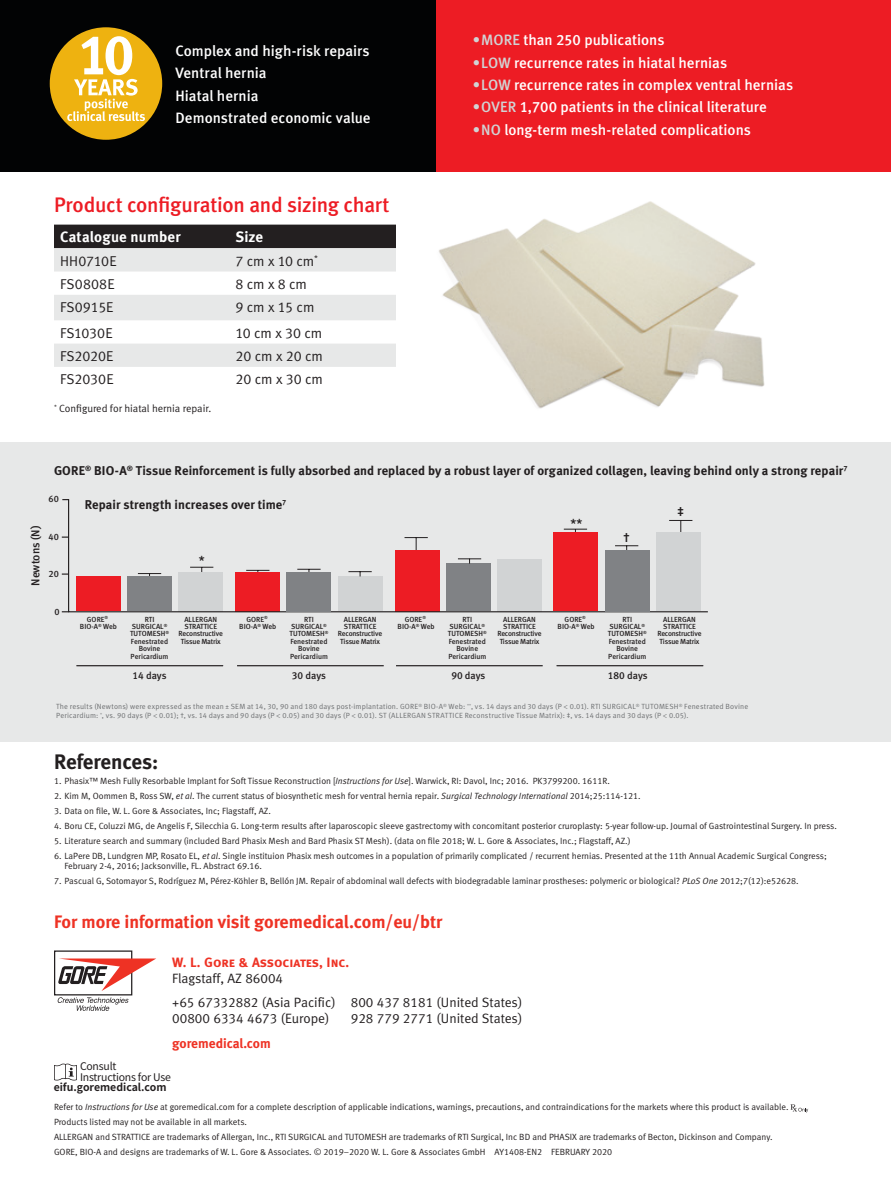
<style>
.page{position:relative;width:891px;height:1188px;background:#fff}
.page>*{position:absolute;margin:0;border:0;box-sizing:border-box;transform-origin:0 0}
.t1{font:21px "Meta Medium LF";letter-spacing:-.015em;color:#ed1c24}
.t2{font:21px "Meta Bold LF";letter-spacing:-.005em;color:#231f20}
.t3{font:18px "Meta Bold LF";color:#ee3224}
.t4{font:15px/22.4px "Meta Medium LF";color:#fff}
.t5{font:15px "Meta Bold LF";letter-spacing:.01em;color:#fff}
.t6{font:14.25px "Meta Normal LF";color:#231f20}
.t7{font:13.5px/24.3px "Meta Normal LF";color:#231f20}
.t8{font:13.5px "Meta Bold LF Caps";letter-spacing:-.005em;color:#ee3224}
.t9{font:13.5px "Meta Bold LF";color:#ee3224}
.t10{font:12.9px "Meta Medium LF";color:#231f20}
.t11{font:12.9px "Meta Medium LF Caps";color:#231f20}
.t12{font:12.75px "Meta Bold LF";letter-spacing:.01em;color:#231f20}
.t13{font:11.7px "Meta Medium LF";letter-spacing:-.005em;color:#231f20}
.t14{font:10.5px "Meta Normal LF";color:#231f20}
.t15{font:10.5px/10.5px "Noto Sans CJ Ksc";letter-spacing:-.02em;color:#231f20}
.t16{font:700 10.5px "Noto Sans CJ Ksc";color:#231f20}
.t17{font:10.2px "Meta Medium LF";letter-spacing:-.005em;color:#231f20}
.t18{font:9.3px "Meta Medium LF";color:#231f20}
.t19{font:9px/15px "Meta Normal LF";color:#231f20}
.t20{font:7.5px/9px "Meta Normal LF";letter-spacing:.025em;color:#6d6f71}
.t21{font:7.35px/7.4px "Meta Medium LF";color:#231f20;text-align:center}
.t22{font:7.35px/7.4px "Meta Medium LF";letter-spacing:-.03em;color:#231f20;text-align:center}
.s1{color:#d1d3d4}
.s2{font-family:"Myriad Pro"}
.s3{font-style:italic}
</style>
<div class="page">
<div style="left:387px;top:0;width:504px;height:171px;background:#ed1c24"></div>
<div style="left:0;top:0;width:436px;height:171px;background:#020304"></div>
<div style="left:0;top:442px;width:891px;height:300px;background:#e7e8e8"></div>
<img style="left:439px;top:201px;width:326px;height:208px">
<svg style="left:791px;top:1104px;width:17px;height:8px"></svg>
<svg style="left:54px;top:225px;width:342px;height:47px;background:#878586"></svg>
<svg style="left:54px;top:295px;width:342px;height:72px"></svg>
<div style="left:50px;top:27px;width:112px;height:113px;background:#eeb210;border-radius:50%"></div>
<svg style="left:67px;top:36px;width:78px;height:85px"></svg>
<svg style="left:61px;top:499px;width:647px;height:168px"></svg>
<div style="left:127px;top:576px;width:45px;height:35px;background:#808285"></div>
<div style="left:287px;top:572px;width:44px;height:39px;background:#808285"></div>
<div style="left:605px;top:550px;width:45px;height:61px;background:#808285"></div>
<div style="left:54px;top:950px;width:78px;height:45px;border:1px solid #231f20"></div>
<svg style="left:57px;top:997px;width:72px;height:14px"></svg>
<svg style="left:58px;top:959px;width:98px;height:32px"></svg>
<svg style="left:54px;top:1064px;width:23px;height:17px"></svg>
<h3 class="t4" style="left:176px;top:39px;width:197px">Complex and high‑risk repairs<br>Ventral hernia<br>Hiatal hernia<br>Demonstrated economic value</h3>
<h1 class="t1" style="left:54px;top:192px;width:337px">Product configuration and sizing chart</h1>
<h3 class="t5" style="left:60px;top:228px;width:122px">Catalogue number</h3>
<h3 class="t5" style="left:236px;top:228px;width:29px">Size</h3>
<h3 class="t6" style="left:60px;top:252px;width:58px">HH0710E</h3>
<h3 class="t6" style="left:236px;top:252px;width:84px">7 cm x 10 cm<sup>*</sup></h3>
<h3 class="t6" style="left:60px;top:276px;width:56px">FS0808E</h3>
<h3 class="t6" style="left:236px;top:276px;width:73px">8 cm x 8 cm</h3>
<h3 class="t6" style="left:60px;top:299px;width:55px">FS0915E</h3>
<h3 class="t6" style="left:236px;top:299px;width:81px">9 cm x 15 cm</h3>
<h3 class="t6" style="left:60px;top:324px;width:54px">FS1030E</h3>
<h3 class="t6" style="left:236px;top:324px;width:88px">10 cm x 30 cm</h3>
<h3 class="t6" style="left:60px;top:348px;width:55px">FS2020E</h3>
<h3 class="t6" style="left:236px;top:348px;width:89px">20 cm x 20 cm</h3>
<h3 class="t6" style="left:60px;top:371px;width:55px">FS2030E</h3>
<h3 class="t6" style="left:236px;top:371px;width:89px">20 cm x 30 cm</h3>
<p class="t14" style="left:54px;top:403px;width:159px"><sup>*</sup> Configured for hiatal hernia repair.</p>
<h3 class="t4" style="left:473px;top:29px;width:193px"><span class="s1">•MORE</span> than 250 publications</h3>
<h3 class="t4" style="left:473px;top:51px;width:256px"><span class="s1">•LOW</span> recurrence rates in hiatal hernias</h3>
<h3 class="t4" style="left:473px;top:74px;width:322px"><span class="s1">•LOW</span> recurrence rates in complex ventral hernias</h3>
<h3 class="t4" style="left:473px;top:96px;width:296px"><span class="s1">•OVER</span> 1,700 patients in the clinical literature</h3>
<h3 class="t4" style="left:473px;top:118px;width:280px"><span class="s1">•NO</span> long-term mesh-related complications</h3>
<h3 class="t12" style="left:54px;top:463px;width:795px">GORE<sup>®</sup> BIO-A<sup>®</sup> Tissue Reinforcement is fully absorbed and replaced by a robust layer of organized collagen, leaving behind only a strong repair<sup>7</sup></h3>
<h3 class="t12" style="left:85px;top:497px;width:203px">Repair strength increases over time<sup>7</sup></h3>
<p class="t18" style="left:49px;top:494px;width:12px">60</p>
<h3 class="t11" style="left:678px;top:504px;width:8px">‡</h3>
<p class="t13" style="left:29px;top:586px;width:62px;rotate:-90deg">Newtons (N)</p>
<p class="t18" style="left:49px;top:531px;width:12px">40</p>
<p class="t18" style="left:49px;top:569px;width:12px">20</p>
<p class="t18" style="left:54px;top:607px;width:7px">0</p>
<h3 class="t10" style="left:199px;top:553px;width:7px">*</h3>
<h3 class="t10" style="left:571px;top:516px;width:13px">**</h3>
<h3 class="t11" style="left:624px;top:530px;width:8px">†</h3>
<p class="t21" style="left:80px;top:615px;width:39px">GORE<sup>®<br></sup>BIO-A<sup>®</sup> Web</p>
<p class="t21" style="left:130px;top:615px;width:40px">RTI<br>SURGICAL<sup>®<br></sup>TUTOMESH<sup>®<br></sup>Fenestrated<br>Bovine<br>Pericardium</p>
<p class="t22" style="left:179px;top:615px;width:46px">ALLERGAN<br>STRATTICE<br>Reconstructive<br>Tissue Matrix</p>
<p class="t21" style="left:239px;top:615px;width:39px">GORE<sup>®<br></sup>BIO-A<sup>®</sup> Web</p>
<p class="t21" style="left:290px;top:615px;width:40px">RTI<br>SURGICAL<sup>®<br></sup>TUTOMESH<sup>®<br></sup>Fenestrated<br>Bovine<br>Pericardium</p>
<p class="t22" style="left:338px;top:615px;width:46px">ALLERGAN<br>STRATTICE<br>Reconstructive<br>Tissue Matrix</p>
<p class="t21" style="left:398px;top:615px;width:39px">GORE<sup>®<br></sup>BIO-A<sup>®</sup> Web</p>
<p class="t21" style="left:448px;top:615px;width:40px">RTI<br>SURGICAL<sup>®<br></sup>TUTOMESH<sup>®<br></sup>Fenestrated<br>Bovine<br>Pericardium</p>
<p class="t22" style="left:497px;top:615px;width:46px">ALLERGAN<br>STRATTICE<br>Reconstructive<br>Tissue Matrix</p>
<p class="t21" style="left:558px;top:615px;width:39px">GORE<sup>®<br></sup>BIO-A<sup>®</sup> Web</p>
<p class="t21" style="left:608px;top:615px;width:40px">RTI<br>SURGICAL<sup>®<br></sup>TUTOMESH<sup>®<br></sup>Fenestrated<br>Bovine<br>Pericardium</p>
<p class="t22" style="left:657px;top:615px;width:46px">ALLERGAN<br>STRATTICE<br>Reconstructive<br>Tissue Matrix</p>
<p class="t17" style="left:133px;top:669px;width:36px">14 days</p>
<p class="t17" style="left:292px;top:669px;width:36px">30 days</p>
<p class="t17" style="left:451px;top:669px;width:36px">90 days</p>
<p class="t17" style="left:608px;top:669px;width:41px">180 days</p>
<p class="t20" style="left:56px;top:702px;width:694px">The results (Newtons) were expressed as the mean ± SEM at 14, 30, 90 and 180 days post-implantation. GORE<sup>®</sup> BIO-A<sup>®</sup> Web: <sup>**</sup>, vs. 14 days and 30 days (P <span class="s2">&lt;</span> 0.01). RTI SURGICAL<sup>®</sup> TUTOMESH<sup>®</sup> Fenestrated Bovine<br>Pericardium: <sup>*</sup>, vs. 90 days (P <span class="s2">&lt;</span> 0.01); †, vs. 14 days and 90 days (P <span class="s2">&lt;</span> 0.05) and 30 days (P <span class="s2">&lt;</span> 0.01). ST (ALLERGAN STRATTICE Reconstructive Tissue Matrix): ‡, vs. 14 days and 30 days (P <span class="s2">&lt;</span> 0.05).</p>
<h1 class="t2" style="left:54px;top:749px;width:106px">References:</h1>
<p class="t19" style="left:54px;top:773px;width:557px">1. Phasix™ Mesh Fully Resorbable Implant for Soft Tissue Reconstruction [<span class="s3">Instructions for Use</span>]. Warwick, RI: Davol, Inc; 2016. PK3799200. 1611R.</p>
<p class="t19" style="left:54px;top:788px;width:588px">2. Kim M, Oommen B, Ross SW, <span class="s3">et al</span>. The current status of biosynthetic mesh for ventral hernia repair. <span class="s3">Surgical Technology International</span> 2014;25:114-121.</p>
<p class="t19" style="left:54px;top:803px;width:218px">3. Data on file, W. L. Gore &amp; Associates, Inc; Flagstaff, AZ.</p>
<p class="t19" style="left:54px;top:818px;width:784px">4. Boru CE, Coluzzi MG, de Angelis F, Silecchia G. Long-term results after laparoscopic sleeve gastrectomy with concomitant posterior cruroplasty: 5-year follow-up. Journal of Gastrointestinal Surgery. In press.</p>
<p class="t19" style="left:54px;top:833px;width:578px">5. Literature search and summary (included Bard Phasix Mesh and Bard Phasix ST Mesh). (data on file 2018; W. L. Gore &amp; Associates, Inc.; Flagstaff, AZ.)</p>
<p class="t19" style="left:65px;top:850px;width:764px;line-height:10.5px;text-indent:-11px">6. LaPere DB, Lundgren MP, Rosato EL, <span class="s3">et al</span>. Single instituion Phasix mesh outcomes in a population of primarily complicated / recurrent hernias. Presented at the 11th Annual Academic Surgical Congress;<br>February 2-4, 2016; Jacksonville, FL. Abstract 69.16.</p>
<p class="t19" style="left:54px;top:873px;width:746px">7. Pascual G, Sotomayor S, Rodríguez M, Pérez-Köhler B, Bellón JM. Repair of abdominal wall defects with biodegradable laminar prostheses: polymeric or biological? <span class="s3">PLoS One</span> 2012;7(12):e52628.</p>
<h2 class="t3" style="left:54px;top:911px;width:390px">For more information visit goremedical.com/eu/btr</h2>
<h3 class="t8" style="left:172px;top:955px;width:178px">W. L. Gore &amp; Associates, Inc.</h3>
<h3 class="t7" style="left:172px;top:966px;width:351px">Flagstaff, AZ 86004<br>+65 67332882 (Asia Pacific) 800 437 8181 (United States)</h3>
<h3 class="t7" style="left:172px;top:1006px;width:159px">00800 6334 4673 (Europe)</h3>
<h3 class="t7" style="left:351px;top:1006px;width:173px">928 779 2771 (United States)</h3>
<h3 class="t9" style="left:172px;top:1035px;width:100px">goremedical.com</h3>
<p class="t15" style="left:80px;top:1061px;width:93px">Consult<br>Instructions for Use</p>
<p class="t16" style="left:54px;top:1081px;width:114px">eifu.goremedical.com</p>
<p class="t19" style="left:54px;top:1099px;width:736px">Refer to <span class="s3">Instructions for Use</span> at goremedical.com for a complete description of applicable indications, warnings, precautions, and contraindications for the markets where this product is available.<br>Products listed may not be available in all markets.<br>ALLERGAN and STRATTICE are trademarks of Allergan, Inc., RTI SURGICAL and TUTOMESH are trademarks of RTI Surgical, Inc BD and PHASIX are trademarks of Becton, Dickinson and Company.<br>GORE, BIO-A and designs are trademarks of W. L. Gore &amp; Associates. © 2019–2020 W. L. Gore &amp; Associates GmbH AY1408-EN2 FEBRUARY 2020</p>
</div>
